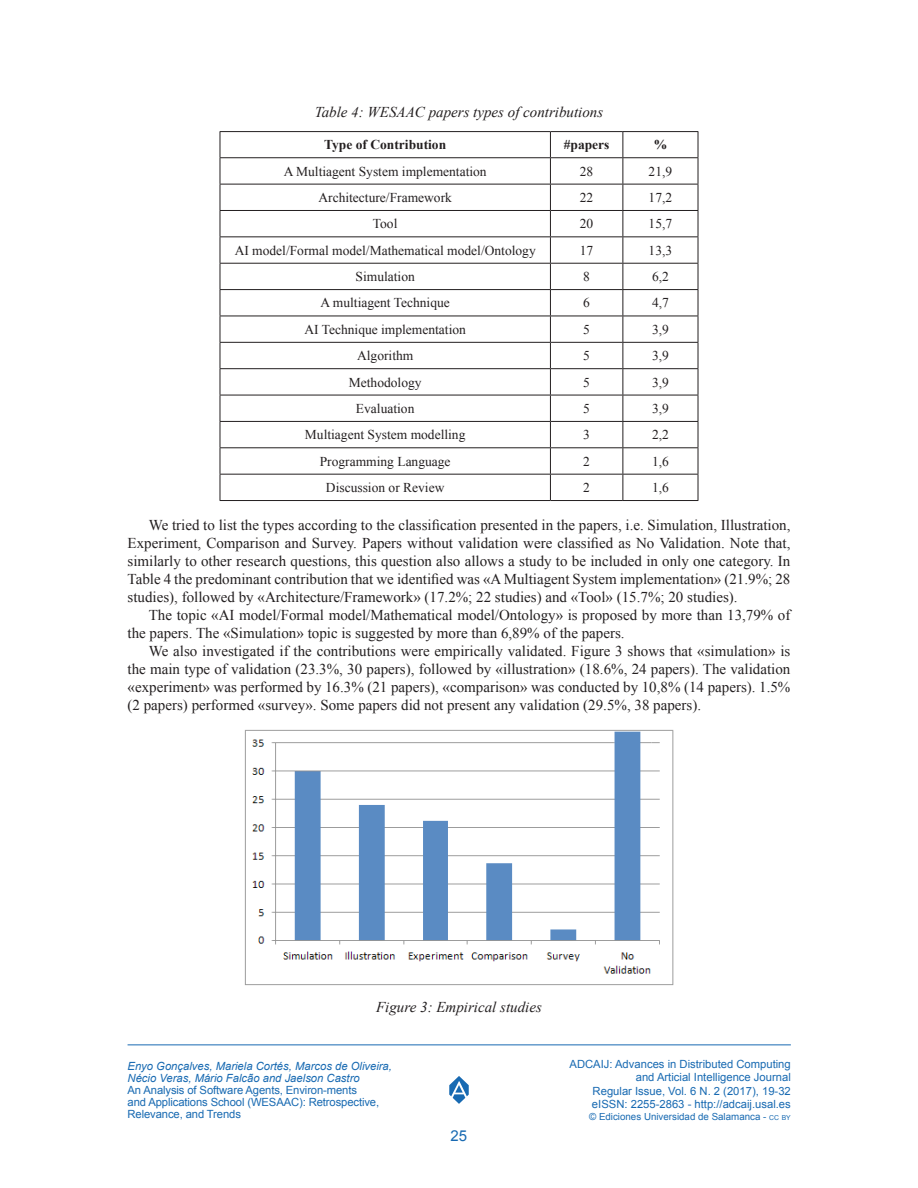
<style>
.page{position:relative;width:918px;height:1188px;background:#fff}
.page>*{position:absolute;margin:0;border:0;box-sizing:border-box;transform-origin:0 0}
._5Texto{font:15px/18px "Times New Roman";color:#231f20;text-align:justify}
._6TituloTabl{font:italic 15px "Times New Roman";color:#231f20}
._6PieFigura{font:italic 15px "Times New Roman";color:#231f20}
.t1{font:15px "Arial";color:#186ab2}
._6TablaTexto{font:13.5px "Times New Roman";color:#231f20}
._6TablaTexto-2{font:700 13.5px "Times New Roman";color:#231f20}
.t2{font:11.25px/13.5px "Arial";color:#186ab2}
.t3{font:italic 11.25px/12px "Arial";color:#186ab2}
.t4{font:9.75px "Arial";color:#186ab2}
.s1{font-size:6.9px}
</style>
<div class="page">
<svg style="left:449px;top:1076px;width:20px;height:28px"></svg>
<hr style="left:128px;top:1044px;width:663px;height:1px;background:#186ab2">
<hr style="left:220px;top:131px;width:330px;height:1px;background:#231f20">
<hr style="left:550px;top:131px;width:73px;height:1px;background:#231f20">
<hr style="left:623px;top:131px;width:75px;height:1px;background:#231f20">
<hr style="left:220px;top:157px;width:330px;height:1px;background:#231f20">
<hr style="left:550px;top:157px;width:73px;height:1px;background:#231f20">
<hr style="left:623px;top:157px;width:75px;height:1px;background:#231f20">
<hr style="left:220px;top:184px;width:330px;height:1px;background:#231f20">
<hr style="left:550px;top:184px;width:73px;height:1px;background:#231f20">
<hr style="left:623px;top:184px;width:75px;height:1px;background:#231f20">
<hr style="left:220px;top:210px;width:330px;height:1px;background:#231f20">
<hr style="left:550px;top:210px;width:73px;height:1px;background:#231f20">
<hr style="left:623px;top:210px;width:75px;height:1px;background:#231f20">
<hr style="left:220px;top:236px;width:330px;height:1px;background:#231f20">
<hr style="left:550px;top:236px;width:73px;height:1px;background:#231f20">
<hr style="left:623px;top:236px;width:75px;height:1px;background:#231f20">
<hr style="left:220px;top:263px;width:330px;height:1px;background:#231f20">
<hr style="left:550px;top:263px;width:73px;height:1px;background:#231f20">
<hr style="left:623px;top:263px;width:75px;height:1px;background:#231f20">
<hr style="left:220px;top:289px;width:330px;height:1px;background:#231f20">
<hr style="left:550px;top:289px;width:73px;height:1px;background:#231f20">
<hr style="left:623px;top:289px;width:75px;height:1px;background:#231f20">
<hr style="left:220px;top:316px;width:330px;height:1px;background:#231f20">
<hr style="left:550px;top:316px;width:73px;height:1px;background:#231f20">
<hr style="left:623px;top:316px;width:75px;height:1px;background:#231f20">
<hr style="left:220px;top:342px;width:330px;height:1px;background:#231f20">
<hr style="left:550px;top:342px;width:73px;height:1px;background:#231f20">
<hr style="left:623px;top:342px;width:75px;height:1px;background:#231f20">
<hr style="left:220px;top:368px;width:330px;height:1px;background:#231f20">
<hr style="left:550px;top:368px;width:73px;height:1px;background:#231f20">
<hr style="left:623px;top:368px;width:75px;height:1px;background:#231f20">
<hr style="left:220px;top:395px;width:330px;height:1px;background:#231f20">
<hr style="left:550px;top:395px;width:73px;height:1px;background:#231f20">
<hr style="left:623px;top:395px;width:75px;height:1px;background:#231f20">
<hr style="left:220px;top:421px;width:330px;height:1px;background:#231f20">
<hr style="left:550px;top:421px;width:73px;height:1px;background:#231f20">
<hr style="left:623px;top:421px;width:75px;height:1px;background:#231f20">
<hr style="left:220px;top:447px;width:330px;height:1px;background:#231f20">
<hr style="left:550px;top:447px;width:73px;height:1px;background:#231f20">
<hr style="left:623px;top:447px;width:75px;height:1px;background:#231f20">
<hr style="left:220px;top:474px;width:330px;height:1px;background:#231f20">
<hr style="left:550px;top:474px;width:73px;height:1px;background:#231f20">
<hr style="left:623px;top:474px;width:75px;height:1px;background:#231f20">
<hr style="left:220px;top:500px;width:330px;height:1px;background:#231f20">
<hr style="left:550px;top:500px;width:73px;height:1px;background:#231f20">
<hr style="left:623px;top:500px;width:75px;height:1px;background:#231f20">
<svg style="left:220px;top:132px;width:1px;height:368px"></svg>
<svg style="left:550px;top:132px;width:1px;height:368px"></svg>
<svg style="left:623px;top:132px;width:1px;height:368px"></svg>
<svg style="left:698px;top:132px;width:1px;height:368px"></svg>
<img style="left:245px;top:730px;width:428px;height:256px">
<p class="_6TituloTabl" style="left:315px;top:103px;width:290px">Table 4: WESAAC papers types of contributions</p>
<p class="_6TablaTexto-2" style="left:324px;top:135px;width:124px">Type of Contribution</p>
<p class="_6TablaTexto-2" style="left:564px;top:135px;width:47px">#papers</p>
<p class="_6TablaTexto-2" style="left:654px;top:135px;width:15px">%</p>
<p class="_6TablaTexto" style="left:284px;top:163px;width:204px">A Multiagent System implementation</p>
<p class="_6TablaTexto" style="left:580px;top:163px;width:15px">28</p>
<p class="_6TablaTexto" style="left:649px;top:163px;width:25px">21,9</p>
<p class="_6TablaTexto" style="left:318px;top:190px;width:135px">Architecture/Framework</p>
<p class="_6TablaTexto" style="left:580px;top:190px;width:15px">22</p>
<p class="_6TablaTexto" style="left:649px;top:190px;width:25px">17,2</p>
<p class="_6TablaTexto" style="left:373px;top:216px;width:26px">Tool</p>
<p class="_6TablaTexto" style="left:580px;top:216px;width:15px">20</p>
<p class="_6TablaTexto" style="left:649px;top:216px;width:25px">15,7</p>
<p class="_6TablaTexto" style="left:235px;top:242px;width:303px">AI model/Formal model/Mathematical model/Ontology</p>
<p class="_6TablaTexto" style="left:580px;top:242px;width:15px">17</p>
<p class="_6TablaTexto" style="left:649px;top:242px;width:25px">13,3</p>
<p class="_6TablaTexto" style="left:356px;top:269px;width:61px">Simulation</p>
<p class="_6TablaTexto" style="left:583px;top:269px;width:8px">8</p>
<p class="_6TablaTexto" style="left:652px;top:269px;width:18px">6,2</p>
<p class="_6TablaTexto" style="left:321px;top:295px;width:131px">A multiagent Technique</p>
<p class="_6TablaTexto" style="left:583px;top:295px;width:8px">6</p>
<p class="_6TablaTexto" style="left:652px;top:295px;width:18px">4,7</p>
<p class="_6TablaTexto" style="left:304px;top:321px;width:163px">AI Technique implementation</p>
<p class="_6TablaTexto" style="left:583px;top:321px;width:8px">5</p>
<p class="_6TablaTexto" style="left:652px;top:321px;width:18px">3,9</p>
<p class="_6TablaTexto" style="left:357px;top:348px;width:58px">Algorithm</p>
<p class="_6TablaTexto" style="left:583px;top:348px;width:8px">5</p>
<p class="_6TablaTexto" style="left:652px;top:348px;width:18px">3,9</p>
<p class="_6TablaTexto" style="left:349px;top:374px;width:74px">Methodology</p>
<p class="_6TablaTexto" style="left:583px;top:374px;width:8px">5</p>
<p class="_6TablaTexto" style="left:652px;top:374px;width:18px">3,9</p>
<p class="_6TablaTexto" style="left:356px;top:401px;width:60px">Evaluation</p>
<p class="_6TablaTexto" style="left:583px;top:401px;width:8px">5</p>
<p class="_6TablaTexto" style="left:652px;top:401px;width:18px">3,9</p>
<p class="_6TablaTexto" style="left:305px;top:427px;width:162px">Multiagent System modelling</p>
<p class="_6TablaTexto" style="left:583px;top:427px;width:8px">3</p>
<p class="_6TablaTexto" style="left:652px;top:427px;width:18px">2,2</p>
<p class="_6TablaTexto" style="left:320px;top:453px;width:132px">Programming Language</p>
<p class="_6TablaTexto" style="left:583px;top:453px;width:8px">2</p>
<p class="_6TablaTexto" style="left:652px;top:453px;width:18px">1,6</p>
<p class="_6TablaTexto" style="left:326px;top:480px;width:120px">Discussion or Review</p>
<p class="_6TablaTexto" style="left:583px;top:480px;width:8px">2</p>
<p class="_6TablaTexto" style="left:652px;top:480px;width:18px">1,6</p>
<p class="_5Texto" style="left:128px;top:516px;width:664px;text-indent:21px">We tried to list the types according to the classification presented in the papers, i.e. Simulation, Illustration, Experiment, Comparison and Survey. Papers without validation were classified as No Validation. Note that, similarly to other research questions, this question also allows a study to be included in only one category. In Table 4 the predominant contribution that we identified was «A Multiagent System implementation» (21.9%; 28 studies), followed by «Architecture/Framework» (17.2%; 22 studies) and «Tool» (15.7%; 20 studies).</p>
<p class="_5Texto" style="left:128px;top:606px;width:664px;text-indent:21px">The topic «AI model/Formal model/Mathematical model/Ontology» is proposed by more than 13,79% of the papers. The «Simulation» topic is suggested by more than 6,89% of the papers.</p>
<p class="_5Texto" style="left:128px;top:642px;width:664px;text-indent:21px">We also investigated if the contributions were empirically validated. Figure 3 shows that «simulation» is the main type of validation (23.3%, 30 papers), followed by «illustration» (18.6%, 24 papers). The validation «experiment» was performed by 16.3% (21 papers), «comparison» was conducted by 10,8% (14 papers). 1.5% (2 papers) performed «survey». Some papers did not present any validation (29.5%, 38 papers).</p>
<p class="_6PieFigura" style="left:376px;top:998px;width:167px">Figure 3: Empirical studies</p>
<p class="t3" style="left:128px;top:1060px;width:266px">Enyo Gonçalves, Mariela Cortés, Marcos de Oliveira,<br>Nécio Veras, Mário Falcão and Jaelson Castro</p>
<p class="t2" style="left:128px;top:1084px;width:253px;line-height:12px">An Analysis of Software Agents, Environ-ments<br>and Applications School (WESAAC): Retrospective,<br>Relevance, and Trends</p>
<p class="t1" style="left:451px;top:1127px;width:18px">25</p>
<p class="t2" style="left:570px;top:1057px;width:223px;text-align:right">ADCAIJ: Advances in Distributed Computing and Articial Intelligence Journal<br>Regular Issue, Vol. 6 N. 2 (2017), 19-32 eISSN: 2255-2863 - http://adcaij.usal.es</p>
<p class="t4" style="left:589px;top:1111px;width:203px">© Ediciones Universidad de Salamanca - <span class="s1">cc by</span></p>
</div>
